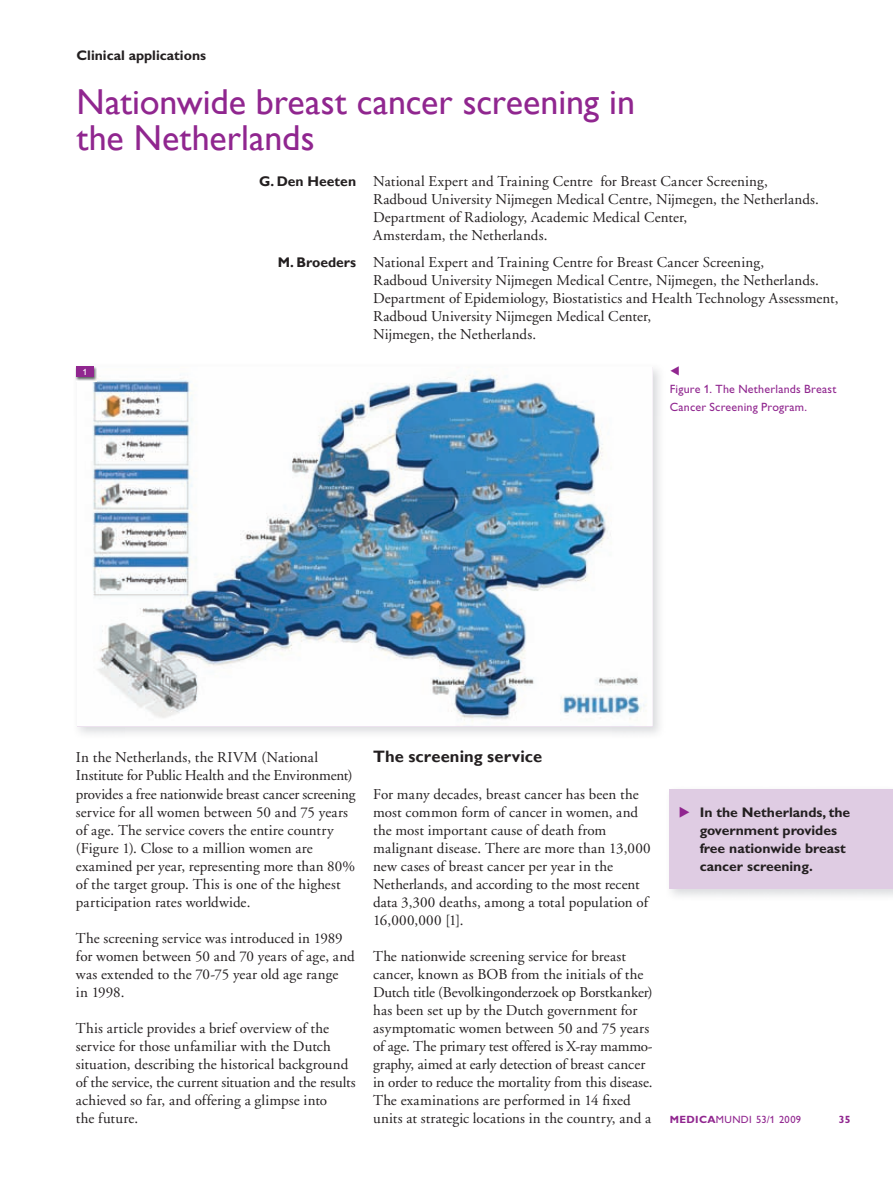
<style>
.page{position:relative;width:893px;height:1187px;background:#fff}
.page>*{position:absolute;margin:0;border:0;box-sizing:border-box;transform-origin:0 0}
.t1{font:36px/36px "Gill Sans Alt One WGL";color:#90268f}
.t2{font:700 16.5px "Gill Sans Alt One WGL";letter-spacing:.005em;color:#231f20}
.t3{font:15px/18px "Adobe Garamond";color:#231f20}
.t4{font:700 13.95px/18px "Gill Alt One";color:#231f20}
.t5{font:700 13.95px "Gill Sans Alt One WGL";color:#231f20}
.t6{font:13.95px "European Pi Three";color:#90268f}
.t7{font:12px/18px "Gill Alt One";letter-spacing:.015em;color:#90268f}
.t8{font:12px "European Pi Three";color:#90268f}
.t9{font:10.5px "Gill Alt One";letter-spacing:.03em;color:#90268f}
.t10{font:700 10.5px "Gill Alt One";color:#90268f}
.t11{font:9px "Gill Alt One";color:#fff}
.s1{font-weight:700}
</style>
<div class="page">
<img style="left:91px;top:366px;width:562px;height:360px">
<img style="left:75px;top:365px;width:22px;height:16px">
<img style="left:77px;top:366px;width:20px;height:15px">
<div style="left:76px;top:366px;width:18px;height:11px;background:#90268f"></div>
<div style="left:670px;top:789px;width:223px;height:99px;background:#dfcce3"></div>
<p class="t4" style="left:76px;top:46px;width:131px">Clinical applications</p>
<h1 class="t1" style="left:76px;top:84px;width:560px">Nationwide breast cancer screening in the Netherlands</h1>
<p class="t11" style="left:83px;top:366px;width:6px">1</p>
<p class="t5" style="left:259px;top:172px;width:99px">G. Den Heeten</p>
<p class="t5" style="left:278px;top:253px;width:80px">M. Broeders</p>
<p class="t3" style="left:373px;top:173px;width:447px">National Expert and Training Centre for Breast Cancer Screening, Radboud University Nijmegen Medical Centre, Nijmegen, the Netherlands.<br>Department of Radiology, Academic Medical Center,<br>Amsterdam, the Netherlands.</p>
<p class="t3" style="left:373px;top:254px;width:467px">National Expert and Training Centre for Breast Cancer Screening,<br>Radboud University Nijmegen Medical Centre, Nijmegen, the Netherlands.<br>Department of Epidemiology, Biostatistics and Health Technology Assessment, Radboud University Nijmegen Medical Center,<br>Nijmegen, the Netherlands.</p>
<p class="t8" style="left:670px;top:363px;width:12px">F</p>
<p class="t7" style="left:670px;top:380px;width:168px">Figure 1. The Netherlands Breast<br>Cancer Screening Program.</p>
<p class="t3" style="left:76px;top:749px;width:281px">In the Netherlands, the RIVM (National Institute for Public Health and the Environment) provides a free nationwide breast cancer screening service for all women between 50 and 75 years of age. The service covers the entire country (Figure 1). Close to a million women are examined per year, representing more than 80% of the target group. This is one of the highest participation rates worldwide.</p>
<p class="t3" style="left:76px;top:929px;width:280px">The screening service was introduced in 1989 for women between 50 and 70 years of age, and was extended to the 70-75 year old age range<br>in 1998.</p>
<p class="t3" style="left:76px;top:1019px;width:281px">This article provides a brief overview of the service for those unfamiliar with the Dutch situation, describing the historical background of the service, the current situation and the results achieved so far, and offering a glimpse into<br>the future.</p>
<p class="t2" style="left:373px;top:745px;width:171px">The screening service</p>
<p class="t3" style="left:373px;top:785px;width:279px">For many decades, breast cancer has been the most common form of cancer in women, and the most important cause of death from malignant disease. There are more than 13,000 new cases of breast cancer per year in the Netherlands, and according to the most recent data 3,300 deaths, among a total population of 16,000,000 [1].</p>
<p class="t3" style="left:373px;top:947px;width:281px">The nationwide screening service for breast cancer, known as BOB from the initials of the Dutch title (Bevolkingonderzoek op Borstkanker) has been set up by the Dutch government for asymptomatic women between 50 and 75 years of age. The primary test offered is X-ray mammo&shy;graphy, aimed at early detection of breast cancer in order to reduce the mortality from this disease.<br>The examinations are performed in 14 fixed units at strategic locations in the country, and a</p>
<p class="t6" style="left:679px;top:802px;width:13px">E</p>
<p class="t4" style="left:700px;top:802px;width:152px">In the Netherlands, the government provides free nationwide breast cancer screening.</p>
<p class="t9" style="left:670px;top:1112px;width:133px"><span class="s1">MEDICA</span>MUNDI 53/1 2009</p>
<p class="t10" style="left:839px;top:1112px;width:13px">35</p>
</div>
